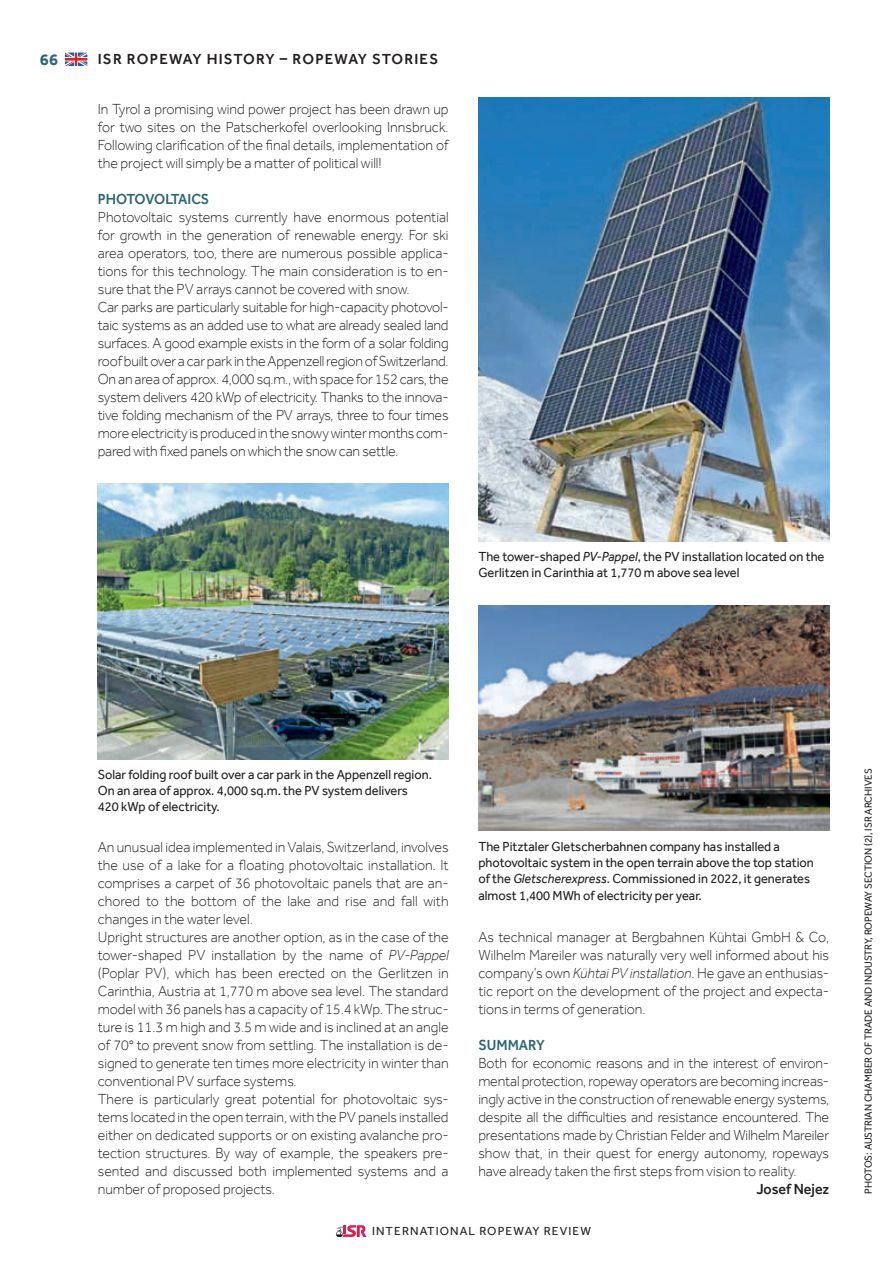
<style>
.page{position:relative;width:893px;height:1263px;background:#fff}
.page>*{position:absolute;margin:0;border:0;box-sizing:border-box;transform-origin:0 0}
.t1{font:700 16.5px "Effra";color:#2e6573}
.t2{font:300 15px/18px "Effra";color:#231f20;text-align:justify;scale:.95 1}
.t3{font:500 15px "Effra";letter-spacing:.08em;color:#231f20}
.t4{font:500 15px "Effra";color:#2e6573;scale:.95 1}
.t5{font:500 15px "Effra";color:#231f20;scale:.95 1}
.t6{font:13.5px/16.2px "Effra";color:#231f20;scale:.95 1}
.t7{font:12px "Effra";letter-spacing:.09em;color:#231f20}
.t8{font:10.5px "Effra";color:#231f20;scale:.95 1}
.s1{font-style:italic}
</style>
<div class="page">
<svg style="left:336px;top:1225px;width:30px;height:12px"></svg>
<svg style="left:65px;top:53px;width:22px;height:13px"></svg>
<img style="left:98px;top:483px;width:351px;height:276px">
<img style="left:478px;top:98px;width:351px;height:443px">
<img style="left:478px;top:605px;width:351px;height:226px">
<p class="t1" style="left:40px;top:49px;width:20px">66</p>
<p class="t3" style="left:98px;top:50px;width:342px">ISR ROPEWAY HISTORY – ROPEWAY STORIES</p>
<p class="t2" style="left:98px;top:99px;width:371px">In Tyrol a promising wind power project has been drawn up for two sites on the Patscherkofel overlooking Innsbruck.<br>Following clarification of the final details, implementation of the project will simply be a matter of political will!</p>
<p class="t4" style="left:98px;top:190px;width:119px">PHOTOVOLTAICS</p>
<p class="t2" style="left:98px;top:207px;width:371px;text-align:left">Photovoltaic systems currently have enormous potential for growth in the generation of renewable energy. For ski area operators, too, there are numerous possible applica&shy;tions for this technology. The main consideration is to en&shy;sure that the PV arrays cannot be covered with snow.<br>Car parks are particularly suitable for high-capacity photovol&shy;taic systems as an added use to what are already sealed land surfaces. A good example exists in the form of a solar folding roof built over a car park in the Appenzell region of Switzerland.<br>On an area of approx. 4,000 sq.m., with space for 152 cars, the system delivers 420 kWp of electricity. Thanks to the innova&shy;tive folding mechanism of the PV arrays, three to four times more electricity is produced in the snowy winter months com&shy;pared with fixed panels on which the snow can settle.</p>
<p class="t6" style="left:478px;top:548px;width:366px">The tower-shaped <span class="s1">PV-Pappel</span>, the PV installation located on the<br>Gerlitzen in Carinthia at 1,770 m above sea level</p>
<p class="t6" style="left:98px;top:766px;width:353px">Solar folding roof built over a car park in the Appenzell region.<br>On an area of approx. 4,000 sq.m. the PV system delivers<br>420 kWp of electricity.</p>
<p class="t2" style="left:98px;top:837px;width:371px;text-align:left">An unusual idea implemented in Valais, Switzerland, involves the use of a lake for a floating photovoltaic installation. It comprises a carpet of 36 photovoltaic panels that are an&shy;chored to the bottom of the lake and rise and fall with changes in the water level.<br>Upright structures are another option, as in the case of the tower- shaped PV installation by the name of <span class="s1">PV-Pappel </span>(Poplar PV), which has been erected on the Gerlitzen in Carinthia, Austria at 1,770 m above sea level. The standard model with 36 panels has a capacity of 15.4 kWp. The struc&shy;ture is 11.3 m high and 3.5 m wide and is inclined at an angle of 70° to prevent snow from settling. The installation is de&shy;signed to generate ten times more electricity in winter than conventional PV surface systems.<br>There is particularly great potential for photovoltaic sys&shy;tems located in the open terrain, with the PV panels installed either on dedicated supports or on existing avalanche pro&shy;tection structures. By way of example, the speakers pre&shy;sented and discussed both implemented systems and a number of proposed projects.</p>
<p class="t6" style="left:478px;top:838px;width:355px">The Pitztaler Gletscherbahnen company has installed a photovoltaic system in the open terrain above the top station of the <span class="s1">Gletscherexpress</span>. Commissioned in 2022, it generates almost 1,400 MWh of electricity per year.</p>
<p class="t2" style="left:478px;top:927px;width:371px">As technical manager at Bergbahnen Kühtai GmbH &amp; Co, Wilhelm Mareiler was naturally very well informed about his company’s own <span class="s1">Kühtai PV installation</span>. He gave an enthusias&shy;tic report on the development of the project and expecta&shy;tions in terms of generation.</p>
<p class="t4" style="left:478px;top:1036px;width:72px">SUMMARY</p>
<p class="t2" style="left:478px;top:1053px;width:371px">Both for economic reasons and in the interest of environ&shy;mental protection, ropeway operators are becoming increas&shy;ingly active in the construction of renewable energy systems, despite all the difficulties and resistance encountered. The presentations made by Christian Felder and Wilhelm Mareiler show that, in their quest for energy autonomy, ropeways have already taken the first steps from vision to reality.</p>
<p class="t5" style="left:756px;top:1180px;width:78px">Josef Nejez</p>
<p class="t7" style="left:372px;top:1224px;width:220px">INTERNATIONAL ROPEWAY REVIEW</p>
<p class="t8" style="left:862px;top:1194px;width:449px;rotate:-90deg">PHOTOS: AUSTRIAN CHAMBER OF TRADE AND INDUSTRY, ROPEWAY SECTION (2), ISR ARCHIVES</p>
</div>
